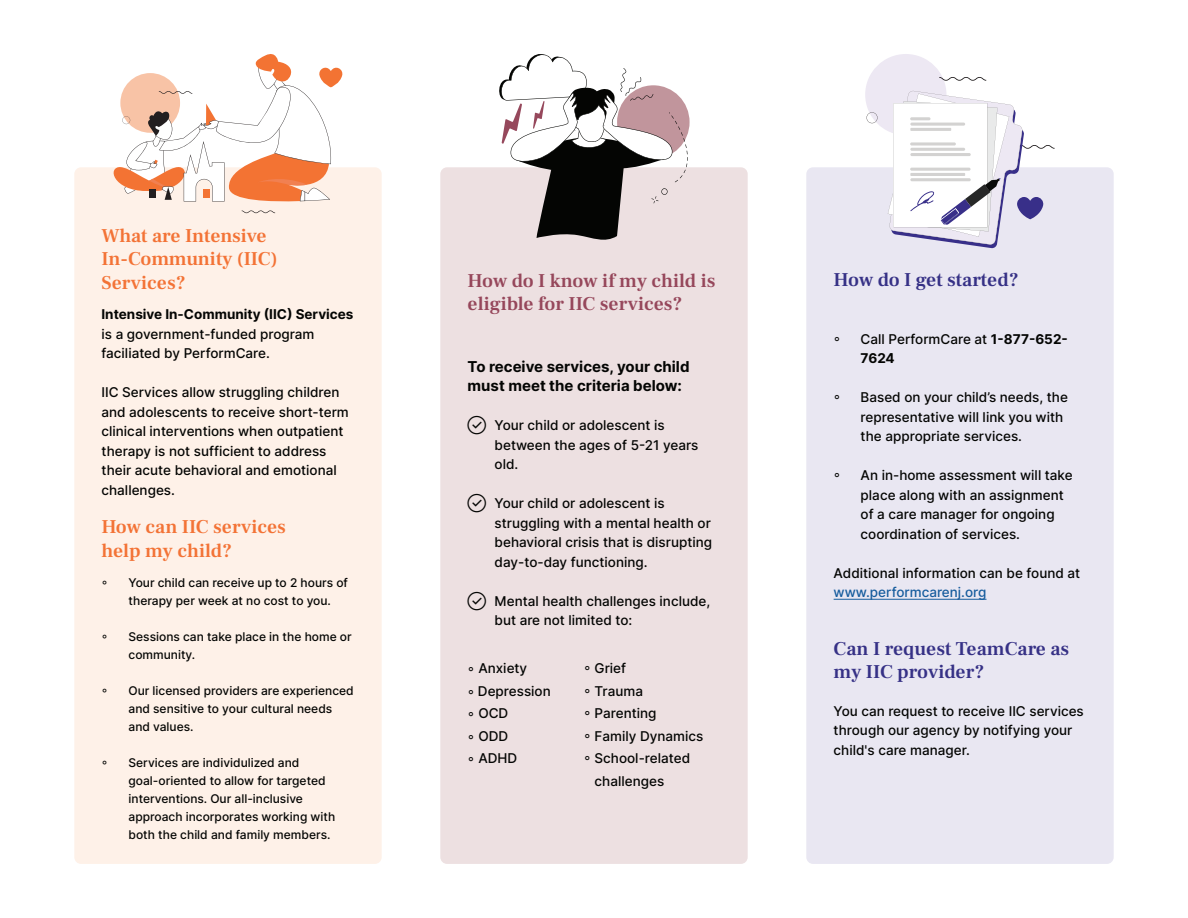
<style>
.page{position:relative;width:1188px;height:918px;background:#fff}
.page>*{position:absolute;margin:0;border:0;box-sizing:border-box;transform-origin:0 0}
.t1{font:600 19.5px/23.4px "Frank Ruhl Libre";color:#f37336}
.t2{font:600 19.5px/23.4px "Frank Ruhl Libre";color:#363186}
.t3{font:600 19.5px "Frank Ruhl Libre";color:#96475b}
.t4{font:700 15px/19.5px "Inter";color:#040503}
.t5{font:500 13.5px/19.5px "Inter";color:#040503}
.t6{font:700 13.5px "Inter";color:#040503}
.t7{font:500 12px/18px "Inter";color:#040503}
.s1{font-weight:700}
.s2{color:#175d9e}
</style>
<div class="page">
<div style="left:74px;top:167px;width:308px;height:697px;background:#fef1e8;border-radius:7px"></div>
<div style="left:440px;top:167px;width:308px;height:697px;background:#ede0e1;border-radius:7px"></div>
<div style="left:806px;top:167px;width:308px;height:697px;background:#e9e7f2;border-radius:7px"></div>
<hr style="left:834px;top:599px;width:153px;height:1px;background:#175d9e">
<svg style="left:242px;top:211px;width:33px;height:2px"></svg>
<svg style="left:113px;top:54px;width:230px;height:148px"></svg>
<div style="left:865px;top:54px;width:81px;height:81px;background:#ede8f3;border-radius:50%"></div>
<svg style="left:867px;top:112px;width:11px;height:11px"></svg>
<svg style="left:939px;top:77px;width:47px;height:4px"></svg>
<svg style="left:888px;top:91px;width:167px;height:157px"></svg>
<svg style="left:499px;top:54px;width:189px;height:186px"></svg>
<p class="t1" style="left:102px;top:224px;width:167px">What are Intensive</p>
<p class="t1" style="left:102px;top:247px;width:178px">In-Community (IIC(</p>
<p class="t1" style="left:102px;top:271px;width:86px">Services?</p>
<p class="t5" style="left:102px;top:304px;width:253px"><span class="s1">Intensive In-Community (IIC) Services </span>is a government-funded program faciliated by PerformCare.</p>
<p class="t5" style="left:102px;top:382px;width:249px">IIC Services allow struggling children and adolescents to receive short-term clinical interventions when outpatient therapy is not sufficient to address their acute behavioral and emotional challenges.</p>
<p class="t1" style="left:102px;top:515px;width:186px">How can IIC services help my child?</p>
<p class="t7" style="left:102px;top:573px;width:8px">գ</p>
<p class="t7" style="left:102px;top:627px;width:8px">գ</p>
<p class="t7" style="left:102px;top:681px;width:8px">գ</p>
<p class="t7" style="left:102px;top:753px;width:8px">գ</p>
<p class="t7" style="left:129px;top:573px;width:221px">Your child can receive up to 2 hours of</p>
<p class="t7" style="left:129px;top:591px;width:204px">therapy per week at no cost to you.</p>
<p class="t7" style="left:129px;top:627px;width:225px">Sessions can take place in the home or</p>
<p class="t7" style="left:129px;top:645px;width:68px">community.</p>
<p class="t7" style="left:129px;top:681px;width:227px">Our licensed providers are experienced</p>
<p class="t7" style="left:129px;top:699px;width:205px">and sensitive to your cultural needs and values.</p>
<p class="t7" style="left:129px;top:753px;width:172px">Services are individulized and</p>
<p class="t7" style="left:129px;top:771px;width:208px">goal-oriented to allow for targeted interventions. Our all-inclusive approach incorporates working with both the child and family members.</p>
<p class="t3" style="left:468px;top:268px;width:249px">How do I know if my child is</p>
<p class="t3" style="left:468px;top:291px;width:216px">eligible for IIC services?</p>
<p class="t4" style="left:468px;top:356px;width:223px">To receive services, your child must meet the criteria below:</p>
<p class="t5" style="left:495px;top:415px;width:172px">Your child or adolescent is</p>
<p class="t5" style="left:468px;top:415px;width:20px">݁</p>
<p class="t5" style="left:468px;top:493px;width:20px">݁</p>
<p class="t5" style="left:468px;top:591px;width:20px">݁</p>
<p class="t5" style="left:495px;top:435px;width:205px">between the ages of 5-21 years old.</p>
<p class="t5" style="left:495px;top:493px;width:172px">Your child or adolescent is</p>
<p class="t5" style="left:495px;top:513px;width:219px;text-align:justify">struggling with a mental health or behavioral crisis that is disrupting day-to-day functioning.</p>
<p class="t5" style="left:495px;top:591px;width:217px">Mental health challenges include,</p>
<p class="t5" style="left:495px;top:610px;width:139px">but are not limited to:</p>
<p class="t5" style="left:468px;top:658px;width:61px">◦ Anxiety</p>
<p class="t5" style="left:595px;top:658px;width:33px">Grief</p>
<p class="t5" style="left:584px;top:658px;width:4px">◦</p>
<p class="t5" style="left:468px;top:681px;width:85px">◦ Depression</p>
<p class="t5" style="left:595px;top:681px;width:50px">Trauma</p>
<p class="t5" style="left:584px;top:681px;width:4px">◦</p>
<p class="t5" style="left:468px;top:703px;width:42px">◦ OCD</p>
<p class="t5" style="left:595px;top:703px;width:63px">Parenting</p>
<p class="t5" style="left:584px;top:703px;width:4px">◦</p>
<p class="t5" style="left:468px;top:726px;width:42px">◦ ODD</p>
<p class="t5" style="left:595px;top:726px;width:110px">Family Dynamics</p>
<p class="t5" style="left:584px;top:726px;width:4px">◦</p>
<p class="t5" style="left:468px;top:748px;width:51px">◦ ADHD</p>
<p class="t5" style="left:595px;top:748px;width:97px">School-related</p>
<p class="t5" style="left:584px;top:748px;width:4px">◦</p>
<p class="t5" style="left:595px;top:771px;width:71px">challenges</p>
<p class="t2" style="left:834px;top:269px;width:187px">How do I get started?</p>
<p class="t5" style="left:834px;top:329px;width:9px">գ</p>
<p class="t5" style="left:834px;top:387px;width:9px">գ</p>
<p class="t5" style="left:834px;top:465px;width:9px">գ</p>
<p class="t5" style="left:861px;top:329px;width:209px">Call PerformCare at <span class="s1">1-877-652-</span></p>
<p class="t6" style="left:861px;top:348px;width:36px">7624</p>
<p class="t5" style="left:861px;top:387px;width:209px">Based on your childs’ needs, the</p>
<p class="t5" style="left:861px;top:407px;width:204px">representative will link you with the appropriate services.</p>
<p class="t5" style="left:861px;top:465px;width:214px">An in-home assessment will take</p>
<p class="t5" style="left:861px;top:485px;width:205px">place along with an assignment of a care manager for ongoing coordination of services.</p>
<p class="t5" style="left:834px;top:563px;width:248px">Additional information can be found at <span class="s2">www.performcarenj.org</span></p>
<p class="t2" style="left:834px;top:637px;width:237px">Can I request TeamCare as my IIC provider?</p>
<p class="t5" style="left:834px;top:701px;width:252px">You can request to receive IIC services through our agency by notifying your child s' care manager.</p>
</div>
